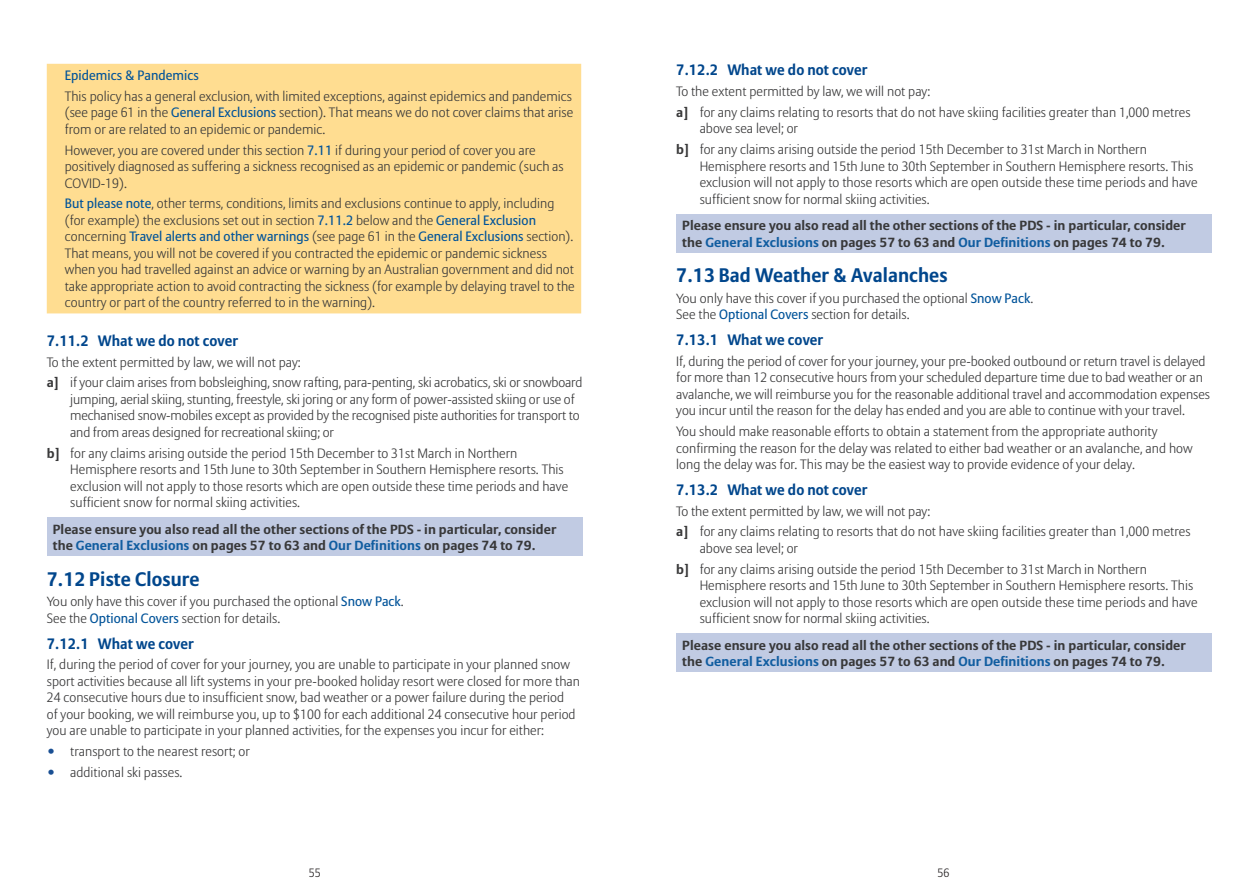
<style>
.page{position:relative;width:1259px;height:893px;background:#fff}
.page>*{position:absolute;margin:0;border:0;box-sizing:border-box;transform-origin:0 0}
.t1{font:700 19.5px "Allianz Sans";letter-spacing:.005em;color:#01468c}
.t2{font:700 15px "Allianz Sans";letter-spacing:.005em;color:#01468c}
.t3{font:300 13.5px/16.5px "Allianz Sans";letter-spacing:.005em;color:#383839}
.t4{font:13.5px "Allianz Sans";letter-spacing:.005em;color:#015399}
.t5{font:700 13.2px/16.5px "Allianz Sans";letter-spacing:.005em;color:#383839;scale:1.08 1}
.t6{font:300 12px "Allianz Sans";color:#231f20}
.s1{font-weight:400;color:#015399}
.s2{font-weight:700;font-size:13.2px}
.s3{color:#115da0}
.s4{font-size:13.2px}
.s5{font-size:16.5px;color:#194f93}
</style>
<div class="page">
<div style="left:47px;top:64px;width:534px;height:249px;background:#ffdd91"></div>
<div style="left:47px;top:517px;width:536px;height:39px;background:#c1cbe3"></div>
<div style="left:676px;top:214px;width:536px;height:39px;background:#c1cbe3"></div>
<div style="left:676px;top:633px;width:536px;height:39px;background:#c1cbe3"></div>
<p class="t4" style="left:65px;top:67px;width:135px">Epidemics &amp; Pandemics</p>
<p class="t3" style="left:65px;top:88px;width:510px;text-align:justify">This policy has a general exclusion, with limited exceptions, against epidemics and pandemics (see page 61 in the <span class="s1">General Exclusions</span> section). That means we do not cover claims that arise from or are related to an epidemic or pandemic.</p>
<p class="t3" style="left:65px;top:142px;width:500px">However, you are covered under this section <span class="s1">7.11</span> if during your period of cover you are positively diagnosed as suffering a sickness recognised as an epidemic or pandemic (such as<br>COVID-19).</p>
<p class="t3" style="left:65px;top:195px;width:511px"><span class="s1">But please note</span>, other terms, conditions, limits and exclusions continue to apply, including (for example) the exclusions set out in section <span class="s1">7.11.2</span> below and the <span class="s1">General Exclusion </span>concerning <span class="s1">Travel alerts and other warnings</span> (see page 61 in the <span class="s1">General Exclusions</span> section).<br>That means, you will not be covered if you contracted the epidemic or pandemic sickness when you had travelled against an advice or warning by an Australian government and did not take appropriate action to avoid contracting the sickness (for example by delaying travel to the country or part of the country referred to in the warning).</p>
<p class="t2" style="left:47px;top:332px;width:193px">7.11.2 What we do not cover</p>
<p class="t3" style="left:47px;top:351px;width:537px;line-height:20.7px">To the extent permitted by law, we will not pay:<br><span class="s2">a]</span> if your claim arises from bobsleighing, snow rafting, para-penting, ski acrobatics, ski or snowboard</p>
<p class="t3" style="left:70px;top:391px;width:511px">jumping, aerial skiing, stunting, freestyle, ski joring or any form of power-assisted skiing or use of mechanised snow-mobiles except as provided by the recognised piste authorities for transport to and from areas designed for recreational skiing; or</p>
<p class="t3" style="left:70px;top:445px;width:499px;text-indent:-23px"><span class="s2">b]</span> for any claims arising outside the period 15th December to 31st March in Northern Hemisphere resorts and 15th June to 30th September in Southern Hemisphere resorts. This exclusion will not apply to those resorts which are open outside these time periods and have sufficient snow for normal skiing activities.</p>
<p class="t5" style="left:53px;top:521px;width:468px">Please ensure you also read all the other sections of the PDS - in particular, consider the <span class="s3">General Exclusions</span> on pages 57 to 63 and <span class="s3">Our Definitions</span> on pages 74 to 79.</p>
<h1 class="t1" style="left:47px;top:567px;width:154px">7.12 Piste Closure</h1>
<p class="t3" style="left:47px;top:593px;width:358px"><span class="s4">You</span> only have this cover if <span class="s4">you</span> purchased the optional <span class="s1">Snow Pack</span>.<br>See the <span class="s1">Optional Covers</span> section for details.</p>
<p class="t2" style="left:47px;top:634px;width:148px">7.12.1 What we cover</p>
<p class="t3" style="left:47px;top:656px;width:535px">If, during the period of cover for your journey, you are unable to participate in your planned snow sport activities because all lift systems in your pre-booked holiday resort were closed for more than 24 consecutive hours due to insufficient snow, bad weather or a power failure during the period<br>of your booking, we will reimburse you, up to $100 for each additional 24 consecutive hour period you are unable to participate in your planned activities, for the expenses you incur for either:</p>
<p class="t3" style="left:47px;top:743px;width:204px"><span class="s5">•</span> transport to the nearest resort; or</p>
<p class="t3" style="left:47px;top:764px;width:137px"><span class="s5">•</span> additional ski passes.</p>
<p class="t2" style="left:676px;top:61px;width:193px">7.12.2 What we do not cover</p>
<p class="t3" style="left:676px;top:81px;width:516px;line-height:20.7px">To the extent permitted by law, we will not pay:<br><span class="s2">a]</span> for any claims relating to resorts that do not have skiing facilities greater than 1,000 metres</p>
<p class="t3" style="left:676px;top:118px;width:472px;line-height:20.7px;text-indent:23px">above sea level; or<br><span class="s2">b]</span> for any claims arising outside the period 15th December to 31st March in Northern</p>
<p class="t3" style="left:699px;top:157px;width:499px">Hemisphere resorts and 15th June to 30th September in Southern Hemisphere resorts. This exclusion will not apply to those resorts which are open outside these time periods and have sufficient snow for normal skiing activities.</p>
<p class="t5" style="left:682px;top:217px;width:468px">Please ensure you also read all the other sections of the PDS - in particular, consider the <span class="s3">General Exclusions</span> on pages 57 to 63 and <span class="s3">Our Definitions</span> on pages 74 to 79.</p>
<h1 class="t1" style="left:676px;top:263px;width:273px">7.13 Bad Weather &amp; Avalanches</h1>
<p class="t3" style="left:676px;top:290px;width:358px"><span class="s4">You</span> only have this cover if <span class="s4">you</span> purchased the optional <span class="s1">Snow Pack</span>.<br>See the <span class="s1">Optional Covers</span> section for details.</p>
<p class="t2" style="left:676px;top:331px;width:148px">7.13.1 What we cover</p>
<p class="t3" style="left:676px;top:353px;width:535px">If, during the period of cover for your journey, your pre-booked outbound or return travel is delayed for more than 12 consecutive hours from your scheduled departure time due to bad weather or an avalanche, we will reimburse you for the reasonable additional travel and accommodation expenses you incur until the reason for the delay has ended and you are able to continue with your travel.</p>
<p class="t3" style="left:676px;top:423px;width:518px">You should make reasonable efforts to obtain a statement from the appropriate authority confirming the reason for the delay was related to either bad weather or an avalanche, and how long the delay was for. This may be the easiest way to provide evidence of your delay.</p>
<p class="t2" style="left:676px;top:480px;width:193px">7.13.2 What we do not cover</p>
<p class="t3" style="left:676px;top:500px;width:516px;line-height:20.7px">To the extent permitted by law, we will not pay:<br><span class="s2">a]</span> for any claims relating to resorts that do not have skiing facilities greater than 1,000 metres</p>
<p class="t3" style="left:676px;top:538px;width:472px;line-height:20.7px;text-indent:23px">above sea level; or<br><span class="s2">b]</span> for any claims arising outside the period 15th December to 31st March in Northern</p>
<p class="t3" style="left:699px;top:577px;width:499px">Hemisphere resorts and 15th June to 30th September in Southern Hemisphere resorts. This exclusion will not apply to those resorts which are open outside these time periods and have sufficient snow for normal skiing activities.</p>
<p class="t5" style="left:682px;top:637px;width:468px">Please ensure you also read all the other sections of the PDS - in particular, consider the <span class="s3">General Exclusions</span> on pages 57 to 63 and <span class="s3">Our Definitions</span> on pages 74 to 79.</p>
<p class="t6" style="left:309px;top:865px;width:13px">55</p>
<p class="t6" style="left:937px;top:865px;width:13px">56</p>
</div>
